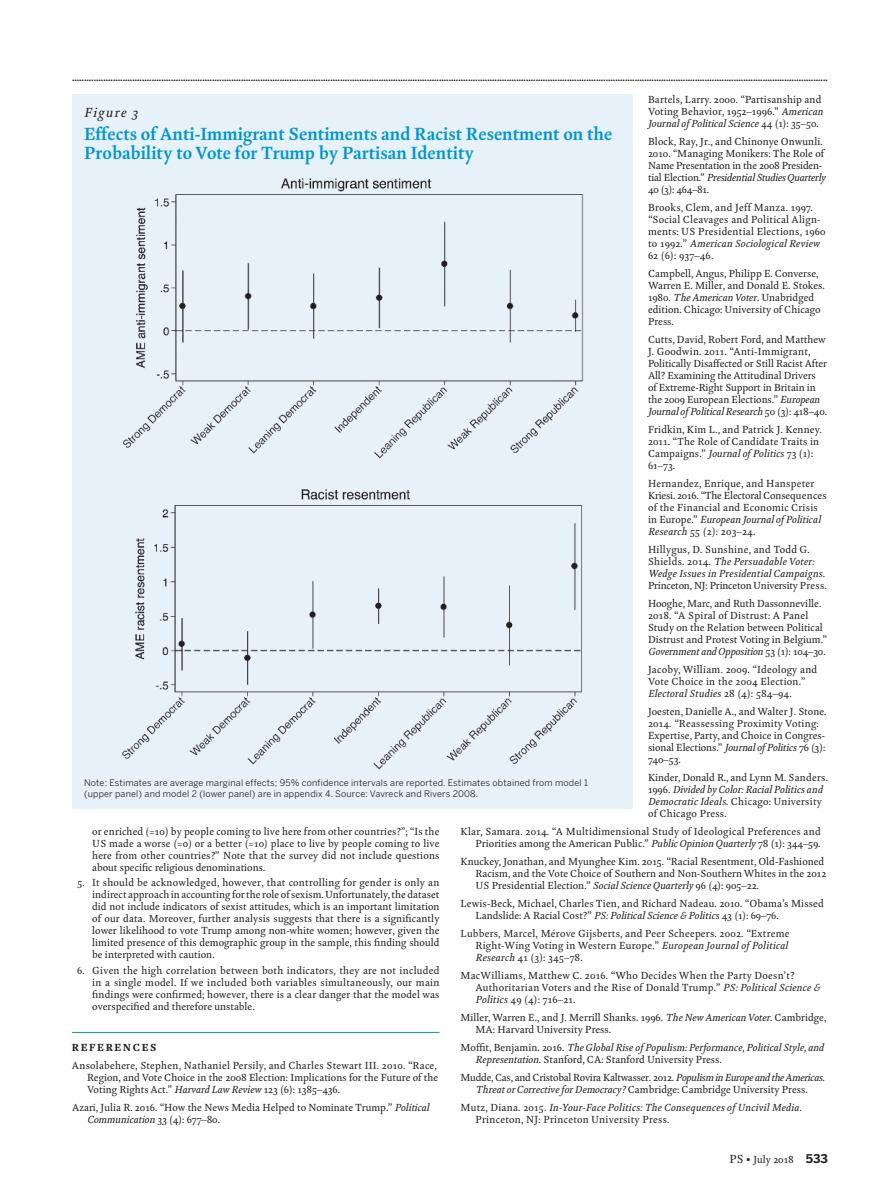
<style>
.page{position:relative;width:891px;height:1188px;background:#fff}
.page>*{position:absolute;margin:0;border:0;box-sizing:border-box;transform-origin:0 0}
.t1{font:700 18px/19.5px "Kingfisher";color:#0096d2}
.t2{font:italic 13.5px "Kingfisher";letter-spacing:.11em;color:#231f20}
.t3{font:10.5px/12px "Kingfisher";color:#231f20}
.t4{font:10.5px/12px "Kingfisher";letter-spacing:.02em;color:#231f20}
.t5{font:700 10.5px "Kingfisher";color:#231f20}
.t6{font:10.5px/12px "Kingfisher";letter-spacing:-.025em;color:#231f20;text-align:center}
.t7{font:10.5px/12px "Kingfisher";letter-spacing:-.02em;color:#231f20}
.t8{font:italic 10.5px/12px "Kingfisher";color:#231f20}
.t9{font:800 10.5px "Kingfisher";letter-spacing:.14em;color:#231f20}
.t10{font:9px/10.8px "Benton Sans";letter-spacing:.02em;color:#231f20}
.s1{font-style:italic}
.s2{font-style:normal}
.s3{font-size:12px}
.s4{font-family:"Benton Sans";font-weight:700;font-size:12px}
</style>
<div class="page">
<hr style="left:72px;top:1032px;width:368px;height:1px;background:#0096d2">
<div style="left:72px;top:94px;width:561px;height:715px;background:#e7f1f9"></div>
<img style="left:122px;top:178px;width:462px;height:592px">
<p class="t5" style="left:72px;top:70px;width:757px">.........................................................................................................................................................................................................................................................................................................................</p>
<p class="t3" style="left:648px;top:93px;width:177px">Bartels, Larry. 2000. “Partisanship and<br>Voting Behavior, 1952–1996.” <span class="s1">American<br>Journal of Political Science</span> 44 (1): 35–50.</p>
<p class="t3" style="left:648px;top:135px;width:179px">Block, Ray, Jr., and Chinonye Onwunli.<br>2010. “Managing Monikers: The Role of Name Presentation in the 2008 Presiden&shy;tial Election.” <span class="s1">Presidential Studies Quarterly </span>40 (3): 464–81.</p>
<p class="t4" style="left:648px;top:201px;width:179px">Brooks, Clem, and Jeff Manza. 1997. “Social Cleavages and Political Align&shy;ments: US Presidential Elections, 1960 to 1992.” <span class="s1">American Sociological Review </span>62 (6): 937–46.</p>
<p class="t3" style="left:648px;top:267px;width:178px">Campbell, Angus, Philipp E. Converse,<br>Warren E. Miller, and Donald E. Stokes.<br>1980. <span class="s1">The American Voter</span>. Unabridged edition. Chicago: University of Chicago<br>Press.</p>
<p class="t3" style="left:648px;top:333px;width:181px">Cutts, David, Robert Ford, and Matthew J. Goodwin. 2011. “Anti-Immigrant, Politically Disaffected or Still Racist After All? Examining the Attitudinal Drivers<br>of Extreme-Right Support in Britain in the 2009 European Elections.” <span class="s1">European Journal of Political Research</span> 50 (3): 418–40.</p>
<p class="t3" style="left:648px;top:423px;width:175px">Fridkin, Kim L., and Patrick J. Kenney.<br>2011. “The Role of Candidate Traits in<br>Campaigns.” <span class="s1">Journal of Politics</span> 73 (1):<br>61–73.</p>
<p class="t4" style="left:648px;top:477px;width:180px">Hernandez, Enrique, and Hanspeter Kriesi. 2016. “The Electoral Consequences of the Financial and Economic Crisis in Europe.” <span class="s1">European Journal of Political Research</span> 55 (2): 203–24.</p>
<p class="t7" style="left:648px;top:543px;width:180px">Hillygus, D. Sunshine, and Todd G.<br>Shields. 2014. <span class="s1">The Persuadable Voter:<br>Wedge Issues in Presidential Campaigns</span>.<br>Princeton, NJ: Princeton University Press.</p>
<p class="t3" style="left:648px;top:597px;width:181px">Hooghe, Marc, and Ruth Dassonneville.<br>2018. “A Spiral of Distrust: A Panel Study on the Relation between Political Distrust and Protest Voting in Belgium.” <span class="s1">Government and Opposition</span> 53 (1): 104–30.</p>
<p class="t4" style="left:648px;top:663px;width:171px">Jacoby, William. 2009. “Ideology and<br>Vote Choice in the 2004 Election.”<br><span class="s1">Electoral Studies</span> 28 (4): 584–94.</p>
<p class="t3" style="left:648px;top:705px;width:180px">Joesten, Danielle A., and Walter J. Stone.<br>2014. “Reassessing Proximity Voting:<br>Expertise, Party, and Choice in Congres&shy;sional Elections.” <span class="s1">Journal of Politics</span> 76 (3):<br>740–53.</p>
<p class="t4" style="left:648px;top:771px;width:182px">Kinder, Donald R., and Lynn M. Sanders.<br>1996. <span class="s1">Divided by Color: Racial Politics and Democratic Ideals</span>. Chicago: University of Chicago Press.</p>
<p class="t4" style="left:461px;top:825px;width:362px;text-align:right">Klar, Samara. 2014. “A Multidimensional Study of Ideological Preferences and<br>Priorities among the American Public.” <span class="s1">Public Opinion Quarterly</span> 78 (1): 344–59.</p>
<p class="t3" style="left:476px;top:855px;width:352px;text-indent:-15px">Knuckey, Jonathan, and Myunghee Kim. 2015. “Racial Resentment, Old-Fashioned<br>Racism, and the Vote Choice of Southern and Non-Southern Whites in the 2012<br>US Presidential Election.” <span class="s1">Social Science Quarterly</span> 96 (4): 905–22.</p>
<p class="t3" style="left:476px;top:897px;width:350px;text-indent:-15px">Lewis-Beck, Michael, Charles Tien, and Richard Nadeau. 2010. “Obama’s Missed<br>Landslide: A Racial Cost?” <span class="s1">PS: Political Science &amp; Politics</span> 43 (1): 69–76.</p>
<p class="t4" style="left:476px;top:927px;width:316px;text-indent:-15px">Lubbers, Marcel, Mérove Gijsberts, and Peer Scheepers. 2002. “Extreme<br>Right-Wing Voting in Western Europe.” <span class="s1">European Journal of Political<br>Research</span> 41 (3): 345–78.</p>
<p class="t4" style="left:476px;top:969px;width:346px;text-indent:-15px">MacWilliams, Matthew C. 2016. “Who Decides When the Party Doesn’t?<br>Authoritarian Voters and the Rise of Donald Trump.” <span class="s1">PS: Political Science &amp;<br>Politics</span> 49 (4): 716–21.</p>
<p class="t3" style="left:476px;top:1011px;width:352px;text-indent:-15px">Miller, Warren E., and J. Merrill Shanks. 1996. <span class="s1">The New American Voter</span>. Cambridge,<br>MA: Harvard University Press.</p>
<p class="t8" style="left:476px;top:1041px;width:350px;text-indent:-15px"><span class="s2">Moffit, Benjamin. 2016.</span> The Global Rise of Populism: Performance, Political Style, and<br>Representation<span class="s2">. Stanford, CA: Stanford University Press.</span></p>
<p class="t6" style="left:461px;top:1071px;width:366px">Mudde, Cas, and Cristobal Rovira Kaltwasser. 2012. <span class="s1">Populism in Europe and the Americas.<br>Threat or Corrective for Democracy?</span> Cambridge: Cambridge University Press.</p>
<p class="t4" style="left:476px;top:1101px;width:328px;text-indent:-15px">Mutz, Diana. 2015. <span class="s1">In-Your-Face Politics: The Consequences of Uncivil Media</span>.<br>Princeton, NJ: Princeton University Press.</p>
<p class="t2" style="left:84px;top:103px;width:55px">Figure 3</p>
<h1 class="t1" style="left:84px;top:123px;width:530px">Effects of Anti-Immigrant Sentiments and Racist Resentment on the<br>Probability to Vote for Trump by Partisan Identity</h1>
<p class="t10" style="left:84px;top:777px;width:506px">Note: Estimates are average marginal effects; 95% confidence intervals are reported. Estimates obtained from model 1 (upper panel) and model 2 (lower panel) are in appendix 4. Source: Vavreck and Rivers 2008.</p>
<p class="t3" style="left:92px;top:825px;width:349px;text-align:justify">or enriched (=10) by people coming to live here from other countries?”; “Is the US made a worse (=0) or a better (=10) place to live by people coming to live here from other countries?” Note that the survey did not include questions about specific religious denominations.</p>
<p class="t3" style="left:92px;top:877px;width:349px;text-align:justify;text-indent:-15px">5. It should be acknowledged, however, that controlling for gender is only an indirect approach in accounting for the role of sexism. Unfortunately, the dataset did not include indicators of sexist attitudes, which is an important limitation of our data. Moreover, further analysis suggests that there is a significantly lower likelihood to vote Trump among non-white women; however, given the limited presence of this demographic group in the sample, this finding should be interpreted with caution.</p>
<p class="t3" style="left:92px;top:964px;width:349px;text-align:justify;text-indent:-15px">6. Given the high correlation between both indicators, they are not included in a single model. If we included both variables simultaneously, our main findings were confirmed; however, there is a clear danger that the model was overspecified and therefore unstable.</p>
<p class="t9" style="left:72px;top:1040px;width:86px">REFERENCES</p>
<p class="t3" style="left:87px;top:1059px;width:353px;text-indent:-15px">Ansolabehere, Stephen, Nathaniel Persily, and Charles Stewart III. 2010. “Race,<br>Region, and Vote Choice in the 2008 Election: Implications for the Future of the<br>Voting Rights Act.” <span class="s1">Harvard Law Review</span> 123 (6): 1385–436.</p>
<p class="t3" style="left:87px;top:1101px;width:344px;text-indent:-15px">Azari, Julia R. 2016. “How the News Media Helped to Nominate Trump.” <span class="s1">Political<br>Communication</span> 33 (4): 677–80.</p>
<p class="t3" style="left:729px;top:1153px;width:100px"><span class="s3">PS •</span> July 2018 <span class="s4">533</span></p>
</div>
